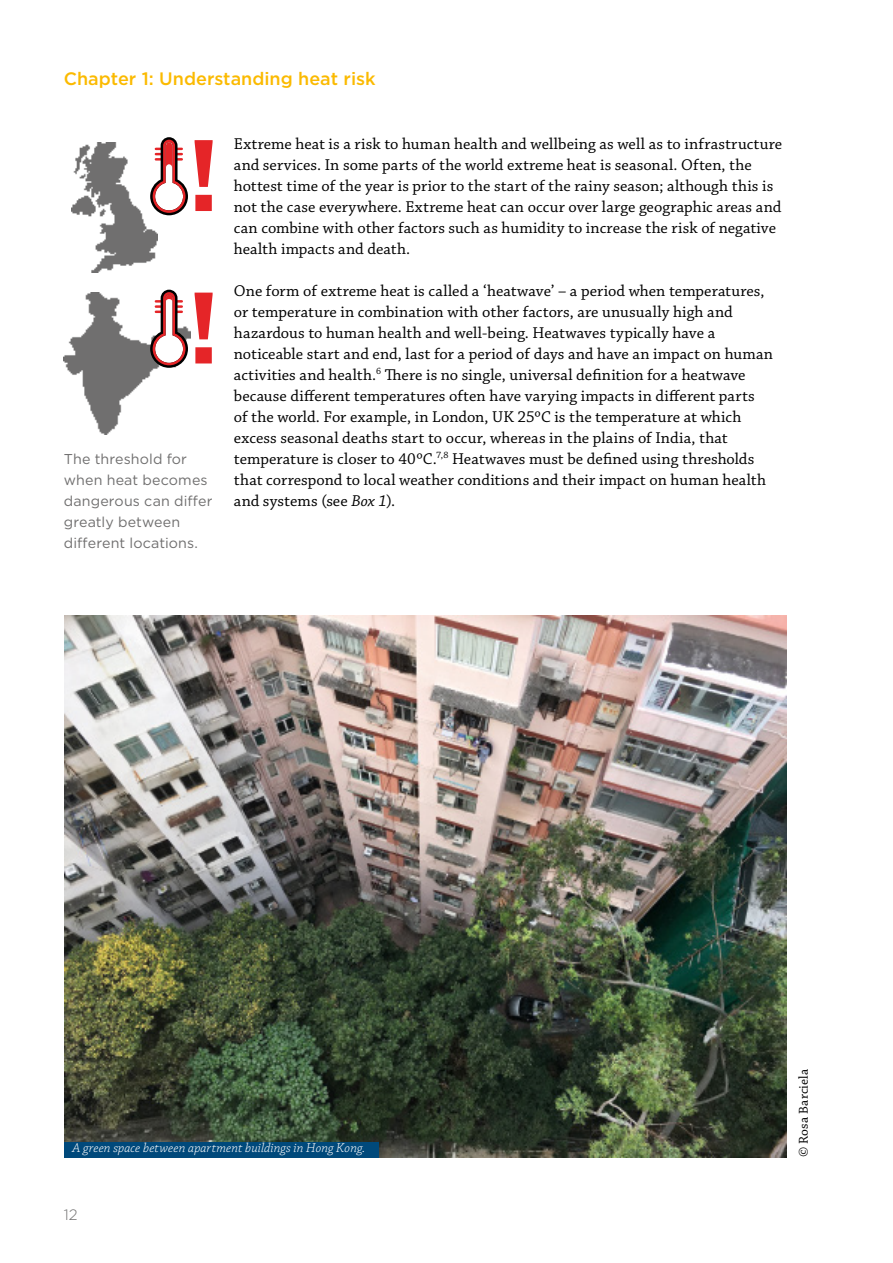
<style>
.page{position:relative;width:893px;height:1263px;background:#fff}
.page>*{position:absolute;margin:0;border:0;box-sizing:border-box;transform-origin:0 0}
.t1{font:500 18px "Gotham";color:#fbba00}
.t2{font:16.5px/21px "Chaparral Pro";letter-spacing:.005em;color:#000}
.t3{font:300 15px "Gotham";color:#706f6f}
.t4{font:14.25px/21px "Gotham";letter-spacing:.01em;color:#706f6f}
.t5{font:italic 300 13.5px "Chaparral Pro";letter-spacing:.005em;color:#fff}
.t6{font:13.5px "Chaparral Pro";letter-spacing:.015em;color:#000}
.s1{font-style:italic}
</style>
<div class="page">
<img style="left:64px;top:292px;width:126px;height:142px">
<svg style="left:150px;top:290px;width:38px;height:78px"></svg>
<svg style="left:195px;top:293px;width:18px;height:70px"></svg>
<img style="left:71px;top:142px;width:86px;height:130px">
<svg style="left:150px;top:137px;width:38px;height:78px"></svg>
<svg style="left:195px;top:140px;width:18px;height:71px"></svg>
<img style="left:64px;top:615px;width:722px;height:542px">
<div style="left:64px;top:1142px;width:314px;height:15px;background:#00497b"></div>
<p class="t1" style="left:64px;top:67px;width:313px">Chapter 1: Understanding heat risk</p>
<p class="t4" style="left:64px;top:448px;width:150px">The threshold for when heat becomes dangerous can differ greatly between different locations.</p>
<p class="t2" style="left:234px;top:133px;width:550px">Extreme heat is a risk to human health and wellbeing as well as to infrastructure and services. In some parts of the world extreme heat is seasonal. Often, the hottest time of the year is prior to the start of the rainy season; although this is not the case everywhere. Extreme heat can occur over large geographic areas and can combine with other factors such as humidity to increase the risk of negative health impacts and death.</p>
<p class="t2" style="left:234px;top:281px;width:541px">One form of extreme heat is called a ‘heatwave’ – a period when temperatures, or temperature in combination with other factors, are unusually high and hazardous to human health and well-being. Heatwaves typically have a noticeable start and end, last for a period of days and have an impact on human activities and health.<sup>6</sup> There is no single, universal definition for a heatwave because different temperatures often have varying impacts in different parts<br>of the world. For example, in London, UK 25oC is the temperature at which excess seasonal deaths start to occur, whereas in the plains of India, that temperature is closer to 40oC.<sup>7,8</sup> Heatwaves must be defined using thresholds that correspond to local weather conditions and their impact on human health and systems (see <span class="s1">Box 1</span>).</p>
<p class="t5" style="left:73px;top:1140px;width:294px">A green space between apartment buildings in Hong Kong.</p>
<p class="t3" style="left:64px;top:1205px;width:15px">12</p>
<p class="t6" style="left:796px;top:1157px;width:90px;rotate:-90deg">© Rosa Barciela</p>
</div>
